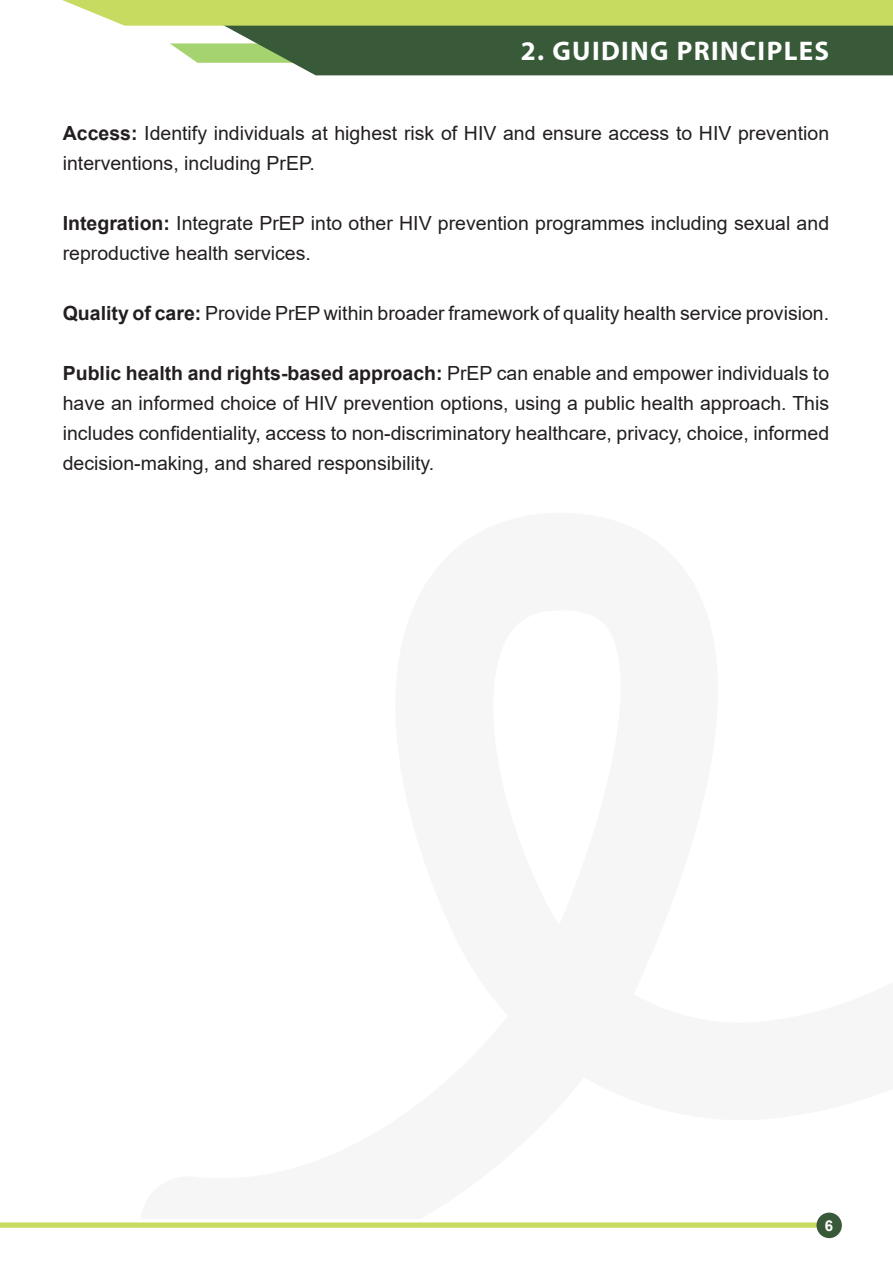
<style>
.page{position:relative;width:893px;height:1263px;background:#fff}
.page>*{position:absolute;margin:0;border:0;box-sizing:border-box;transform-origin:0 0}
.t1{font:700 27px "Myriad Pro";letter-spacing:.05em;color:#fff}
.t2{font:19.5px/30px "Arial";color:#231f20}
.t3{font:700 15px "Arial";color:#fff}
.s1{font-weight:700}
</style>
<div class="page">
<svg style="left:170px;top:43px;width:26px;height:19px"></svg>
<svg style="left:196px;top:26px;width:697px;height:49px;background:#496947"></svg>
<svg style="left:62px;top:0;width:831px;height:26px;background:#c7db66"></svg>
<div style="left:0;top:1222px;width:821px;height:6px;background:#c8db61"></div>
<div style="left:816px;top:1212px;width:26px;height:26px;background:#395a39;border-radius:50%"></div>
<p class="t1" style="left:521px;top:33px;width:310px">2. GUIDING PRINCIPLES</p>
<p class="t2" style="left:63px;top:118px;width:768px"><span class="s1">Access:</span> Identify individuals at highest risk of HIV and ensure access to HIV prevention interventions, including PrEP.</p>
<p class="t2" style="left:63px;top:208px;width:768px"><span class="s1">Integration:</span> Integrate PrEP into other HIV prevention programmes including sexual and reproductive health services.</p>
<p class="t2" style="left:63px;top:298px;width:768px"><span class="s1">Quality of care:</span> Provide PrEP within broader framework of quality health service provision.</p>
<p class="t2" style="left:63px;top:358px;width:768px;text-align:justify"><span class="s1">Public health and rights-based approach:</span> PrEP can enable and empower individuals to have an informed choice of HIV prevention options, using a public health approach. This includes confidentiality, access to non-discriminatory healthcare, privacy, choice, informed decision-making, and shared responsibility.</p>
<p class="t3" style="left:825px;top:1215px;width:10px">6</p>
</div>
